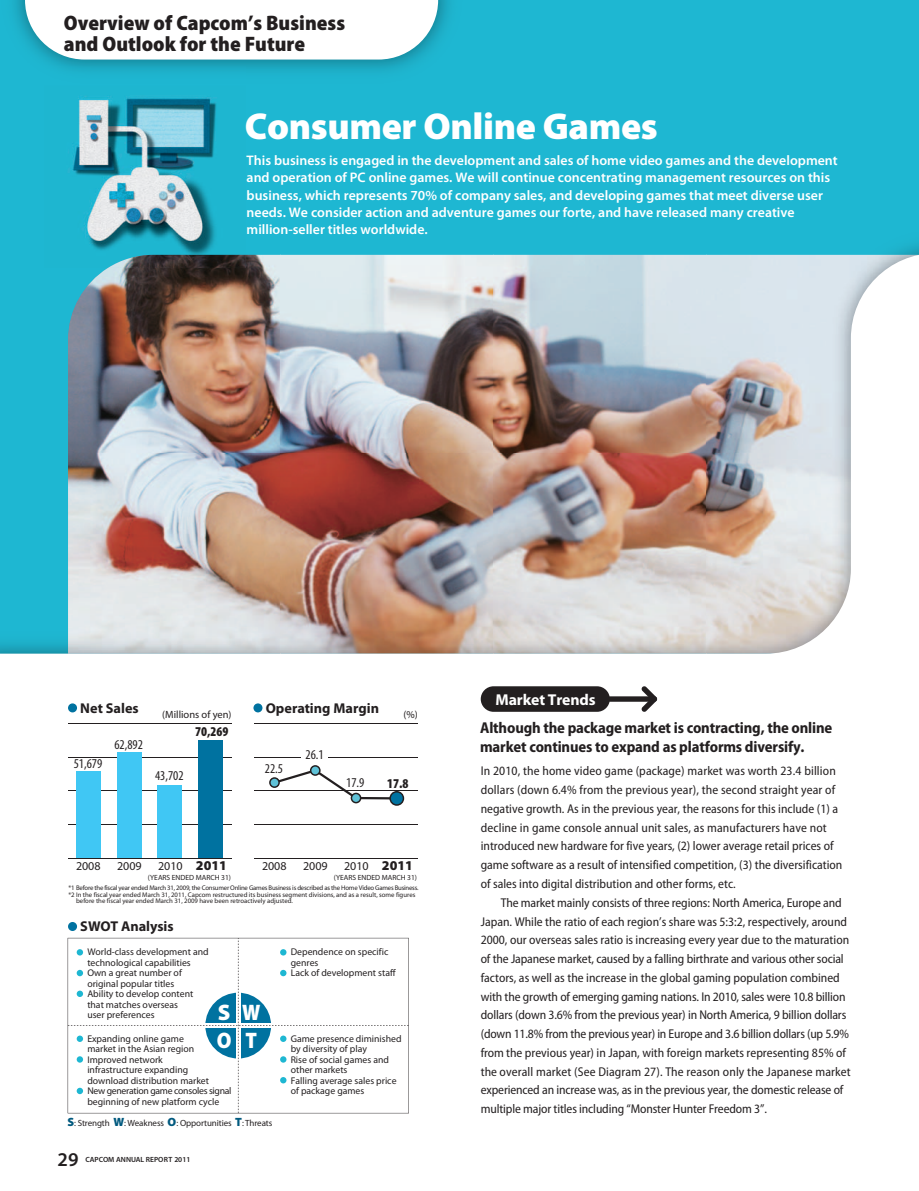
<style>
.page{position:relative;width:919px;height:1191px;background:#fff}
.page>*{position:absolute;margin:0;border:0;box-sizing:border-box;transform-origin:0 0}
.t1{font:900 37.5px "Myriad Pro";letter-spacing:-.01em;color:#fff}
.t2{font:900 22.5px/27.3px "Myriad Pro";color:#fff}
.t3{font:900 semi-condensed 21px/21px "Myriad Pro";color:#231f20}
.t4{font:600 19.5px "Myriad Pro";color:#231f20}
.t5{font:700 semi-condensed 15.75px/18.8px "Myriad Pro";letter-spacing:-.01em;color:#231f20}
.t6{font:700 15.75px "Myriad Pro";letter-spacing:-.01em;color:#fff}
.t7{font:700 14.25px "Myriad Pro";color:#231f20}
.t8{font:600 13.8px/17.2px "Myriad Pro";color:#fff}
.t9{font:condensed 13.5px "Myriad Pro";color:#231f20}
.t10{font:900 condensed 13.5px "Myriad Pro";color:#231f20}
.t11{font:semi-condensed 12.75px/18.8px "Myriad Pro";color:#231f20}
.t12{font:12px "Myriad Pro";color:#231f20}
.t13{font:10.5px "Myriad Pro";color:#231f20}
.t14{font:9.75px/10.5px "Myriad Pro";color:#231f20}
.t15{font:9px "Myriad Pro";letter-spacing:-.01em;color:#231f20}
.t16{font:7.5px "Myriad Pro";color:#231f20}
.t17{font:600 7.5px "Myriad Pro";color:#231f20}
.t18{font:6.75px "Myriad Pro";color:#231f20}
.t19{font:6.75px "Myriad Pro";letter-spacing:-.03em;color:#231f20}
.s1{font-weight:900;font-size:13.5px}
.s2{font-weight:900;font-size:12px;color:#00597e}
</style>
<div class="page">
<div style="left:0;top:0;width:918px;height:1190px;background:#1eb7d2"></div>
<img style="left:14px;top:0;width:436px;height:71px">
<svg style="left:25px;top:0;width:413px;height:60px;background:#eff8fa"></svg>
<img style="left:0;top:253px;width:918px;height:937px">
<img style="left:44px;top:66px;width:202px;height:202px">
<img style="left:108px;top:255px;width:138px;height:13px">
<div style="left:607px;top:696px;width:50px;height:5px;background:#231f20;border-radius:3px"></div>
<div style="left:480px;top:686px;width:129px;height:26px;background:#231f20;border-radius:13px"></div>
<svg style="left:641px;top:686px;width:16px;height:26px"></svg>
<div style="left:68px;top:703px;width:9px;height:9px;background:#0072a0;border-radius:50%"></div>
<div style="left:68px;top:922px;width:9px;height:9px;background:#0072a0;border-radius:50%"></div>
<div style="left:253px;top:703px;width:9px;height:9px;background:#0072a0;border-radius:50%"></div>
<svg style="left:68px;top:938px;width:340px;height:175px;background:#f0f6f9"></svg>
<hr style="left:254px;top:757px;width:163px;height:1px;background:#231f20">
<div style="left:301px;top:754px;width:26px;height:7px;background:#fff"></div>
<hr style="left:254px;top:790px;width:163px;height:1px;background:#231f20">
<hr style="left:254px;top:824px;width:163px;height:1px;background:#231f20">
<hr style="left:68px;top:723px;width:163px;height:1px;background:#231f20">
<hr style="left:68px;top:757px;width:163px;height:1px;background:#231f20">
<hr style="left:68px;top:790px;width:163px;height:1px;background:#231f20">
<hr style="left:68px;top:824px;width:163px;height:1px;background:#231f20">
<div style="left:76px;top:771px;width:25px;height:87px;background:#40c7f4"></div>
<div style="left:117px;top:752px;width:24px;height:106px;background:#40c7f4"></div>
<div style="left:158px;top:785px;width:24px;height:73px;background:#40c7f4"></div>
<div style="left:198px;top:740px;width:25px;height:118px;background:#0072a0"></div>
<hr style="left:68px;top:858px;width:163px;height:1px;background:#231f20">
<hr style="left:254px;top:723px;width:163px;height:1px;background:#231f20">
<hr style="left:254px;top:858px;width:163px;height:1px;background:#231f20">
<svg style="left:269px;top:765px;width:135px;height:40px;background:#dfe4e5"></svg>
<h3 class="t3" style="left:64px;top:12px;width:282px">Overview of Capcom’s Business and Outlook for the Future</h3>
<h1 class="t1" style="left:245px;top:104px;width:414px">Consumer Online Games</h1>
<p class="t8" style="left:246px;top:152px;width:592px">This business is engaged in the development and sales of home video games and the development and operation of PC online games. We will continue concentrating management resources on this business, which represents 70% of company sales, and developing games that meet diverse user needs. We consider action and adventure games our forte, and have released many creative million-seller titles worldwide.</p>
<p class="t7" style="left:80px;top:702px;width:60px">Net Sales</p>
<p class="t9" style="left:74px;top:759px;width:30px">51,679</p>
<p class="t9" style="left:114px;top:739px;width:30px">62,892</p>
<p class="t7" style="left:266px;top:702px;width:115px">Operating Margin</p>
<p class="t13" style="left:162px;top:711px;width:71px">(Millions of yen)</p>
<p class="t13" style="left:403px;top:711px;width:16px">(%)</p>
<p class="t10" style="left:195px;top:723px;width:35px">70,269</p>
<p class="t9" style="left:155px;top:771px;width:30px">43,702</p>
<p class="t9" style="left:265px;top:763px;width:20px">22.5</p>
<p class="t9" style="left:305px;top:750px;width:20px">26.1</p>
<p class="t9" style="left:346px;top:778px;width:20px">17.9</p>
<p class="t10" style="left:387px;top:775px;width:23px">17.8</p>
<p class="t12" style="left:262px;top:861px;width:26px">2008</p>
<p class="t12" style="left:303px;top:861px;width:26px">2009</p>
<p class="t12" style="left:344px;top:861px;width:70px">2010 <span class="s1">2011</span></p>
<p class="t19" style="left:68px;top:885px;width:351px">*1 Before the fiscal year ended March 31, 2009, the Consumer Online Games Business is described as the Home Video Games Business.</p>
<p class="t18" style="left:68px;top:892px;width:348px">*2 In the fiscal year ended March 31, 2011, Capcom restructured its business segment divisions, and as a result, some figures</p>
<p class="t18" style="left:76px;top:898px;width:218px">before the fiscal year ended March 31, 2009 have been retroactively adjusted.</p>
<p class="t12" style="left:76px;top:861px;width:26px">2008</p>
<p class="t12" style="left:117px;top:861px;width:26px">2009</p>
<p class="t12" style="left:158px;top:861px;width:70px">2010 <span class="s1">2011</span></p>
<p class="t16" style="left:148px;top:875px;width:85px">(YEARS ENDED MARCH 31)</p>
<p class="t16" style="left:334px;top:875px;width:85px">(YEARS ENDED MARCH 31)</p>
<p class="t7" style="left:80px;top:921px;width:95px">SWOT Analysis</p>
<p class="t14" style="left:87px;top:947px;width:123px">World-class development and technological capabilities<br>Own a great number of original popular titles<br>Ability to develop content that matches overseas<br>user preferences</p>
<p class="t14" style="left:87px;top:1034px;width:146px">Expanding online game<br>market in the Asian region<br>Improved network<br>infrastructure expanding download distribution market<br>New generation game consoles signal beginning of new platform cycle</p>
<h2 class="t2" style="left:217px;top:999px;width:45px">S W<br>O T</h2>
<p class="t15" style="left:67px;top:1119px;width:206px"><span class="s2">S</span>: Strength <span class="s2">W</span>: Weakness <span class="s2">O</span>: Opportunities <span class="s2">T</span>: Threats</p>
<h3 class="t4" style="left:58px;top:1147px;width:22px">29</h3>
<p class="t17" style="left:85px;top:1154px;width:106px">CAPCOM ANNUAL REPORT 2011</p>
<p class="t14" style="left:291px;top:947px;width:106px">Dependence on specific genres<br>Lack of development staff</p>
<p class="t14" style="left:291px;top:1034px;width:112px">Game presence diminished by diversity of play<br>Rise of social games and other markets<br>Falling average sales price of package games</p>
<p class="t6" style="left:495px;top:693px;width:101px">Market Trends</p>
<p class="t5" style="left:480px;top:720px;width:354px">Although the package market is contracting, the online market continues to expand as platforms diversify.</p>
<p class="t11" style="left:480px;top:763px;width:363px">In 2010, the home video game (package) market was worth 23.4 billion dollars (down 6.4% from the previous year), the second straight year of negative growth. As in the previous year, the reasons for this include (1) a decline in game console annual unit sales, as manufacturers have not introduced new hardware for five years, (2) lower average retail prices of game software as a result of intensified competition, (3) the diversification of sales into digital distribution and other forms, etc.</p>
<p class="t11" style="left:480px;top:894px;width:371px;text-indent:20px">The market mainly consists of three regions: North America, Europe and Japan. While the ratio of each region’s share was 5:3:2, respectively, around 2000, our overseas sales ratio is increasing every year due to the maturation of the Japanese market, caused by a falling birthrate and various other social factors, as well as the increase in the global gaming population combined with the growth of emerging gaming nations. In 2010, sales were 10.8 billion dollars (down 3.6% from the previous year) in North America, 9 billion dollars (down 11.8% from the previous year) in Europe and 3.6 billion dollars (up 5.9% from the previous year) in Japan, with foreign markets representing 85% of the overall market (See Diagram 27). The reason only the Japanese market experienced an increase was, as in the previous year, the domestic release of multiple major titles including “Monster Hunter Freedom 3”.</p>
</div>
